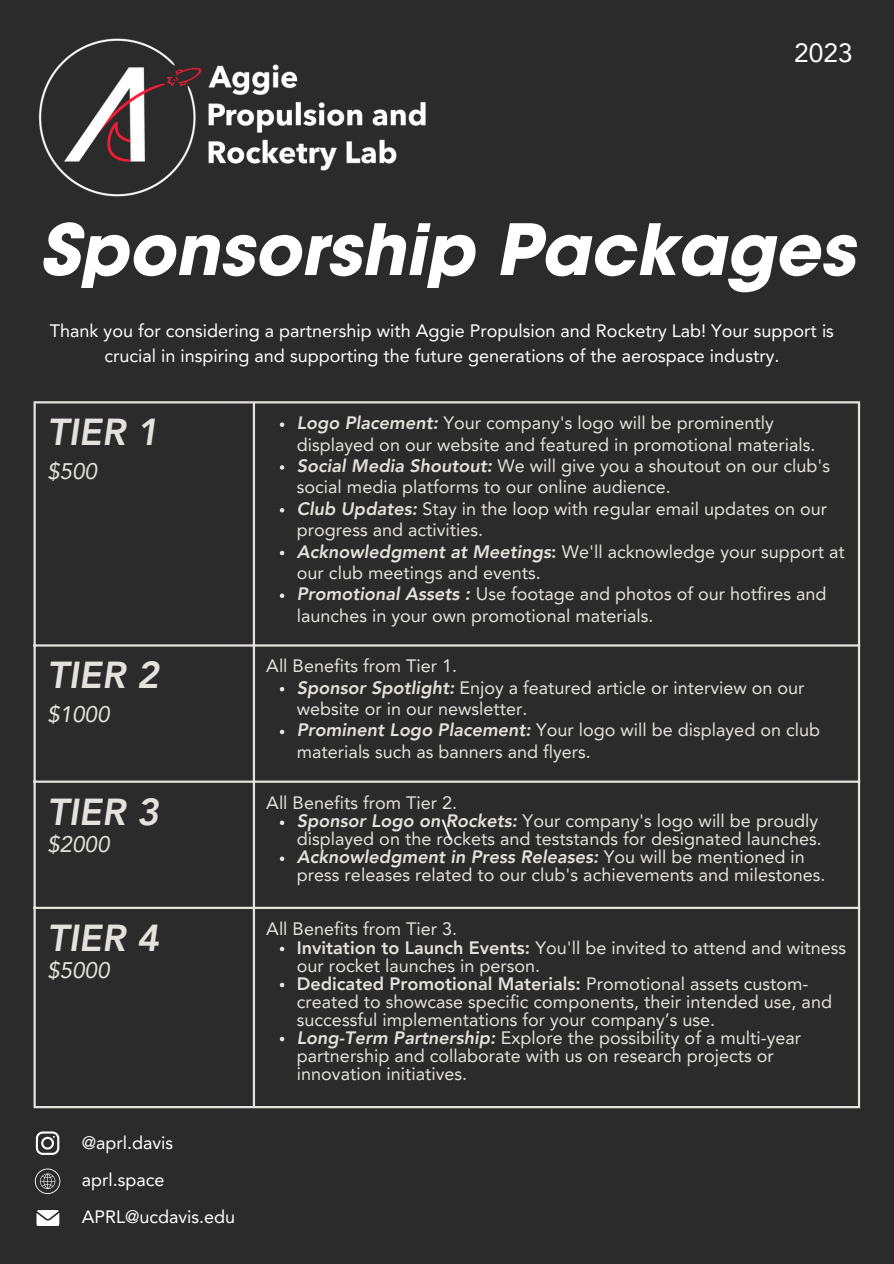
<style>
.page{position:relative;width:894px;height:1264px;background:#fff}
.page>*{position:absolute;margin:0;border:0;box-sizing:border-box;transform-origin:0 0}
.t1{font:italic 700 70.05px "ITC Avant Garde Pro";color:#fff}
.t2{font:italic 800 37.5px "Avenir LT Pro";color:#e4e2dd}
.t3{font:26.25px "Avenir LT Pro";color:#fff}
.t4{font:italic 22.5px "Avenir LT Pro";color:#e4e2dd}
.t5{font:18px/21.3px "Avenir LT Pro";color:#e4e2dd}
.t6{font:18px/24.8px "Avenir LT Pro";color:#fff;text-align:center}
.s1{font-weight:800;font-style:italic}
.s2{font-weight:800}
</style>
<div class="page">
<div style="left:0;top:0;width:893px;height:1263px;background:#2b2b2b"></div>
<svg style="left:280px;top:422px;width:4px;height:5px"></svg>
<svg style="left:280px;top:465px;width:4px;height:4px"></svg>
<svg style="left:280px;top:508px;width:4px;height:4px"></svg>
<svg style="left:280px;top:550px;width:4px;height:5px"></svg>
<svg style="left:280px;top:593px;width:4px;height:5px"></svg>
<svg style="left:280px;top:687px;width:4px;height:4px"></svg>
<svg style="left:280px;top:729px;width:4px;height:5px"></svg>
<svg style="left:280px;top:820px;width:4px;height:5px"></svg>
<svg style="left:280px;top:856px;width:4px;height:5px"></svg>
<svg style="left:280px;top:946px;width:4px;height:5px"></svg>
<svg style="left:280px;top:982px;width:4px;height:5px"></svg>
<svg style="left:280px;top:1036px;width:4px;height:5px"></svg>
<hr style="left:33px;top:403px;width:3px;height:702px;background:#e4e2dd">
<hr style="left:253px;top:403px;width:2px;height:702px;background:#e4e2dd">
<hr style="left:857px;top:403px;width:2px;height:702px;background:#e4e2dd">
<hr style="left:33px;top:401px;width:826px;height:2px;background:#e4e2dd">
<hr style="left:33px;top:644px;width:826px;height:2px;background:#e4e2dd">
<hr style="left:33px;top:780px;width:826px;height:2px;background:#e4e2dd">
<hr style="left:33px;top:906px;width:826px;height:3px;background:#e4e2dd">
<hr style="left:33px;top:1105px;width:826px;height:3px;background:#e4e2dd">
<img style="left:38px;top:38px;width:388px;height:159px">
<svg style="left:36px;top:1131px;width:23px;height:23px"></svg>
<svg style="left:35px;top:1168px;width:25px;height:25px"></svg>
<svg style="left:36px;top:1210px;width:23px;height:15px"></svg>
<p class="t3" style="left:794px;top:43px;width:60px">2023</p>
<p class="t1" style="left:39px;top:223px;width:816px">Sponsorship Packages</p>
<p class="t6" style="left:50px;top:320px;width:785px">Thank you for considering a partnership with Aggie Propulsion and Rocketry Lab! Your support is crucial in inspiring and supporting the future generations of the aerospace industry.</p>
<p class="t2" style="left:47px;top:416px;width:113px">TIER 1</p>
<p class="t5" style="left:297px;top:414px;width:520px"><span class="s1">Logo Placement:</span> Your company's logo will be prominently displayed on our website and featured in promotional materials.</p>
<p class="t5" style="left:297px;top:456px;width:534px"><span class="s1">Social Media Shoutout:</span> We will give you a shoutout on our club's social media platforms to our online audience.</p>
<p class="t5" style="left:297px;top:499px;width:531px"><span class="s1">Club Updates:</span> Stay in the loop with regular email updates on our progress and activities.</p>
<p class="t5" style="left:297px;top:542px;width:549px"><span class="s1">Acknowledgment at Meetings</span><span class="s2">:</span> We'll acknowledge your support at our club meetings and events.</p>
<p class="t5" style="left:297px;top:585px;width:531px"><span class="s1">Promotional Assets :</span> Use footage and photos of our hotfires and launches in your own promotional materials.</p>
<p class="t4" style="left:47px;top:461px;width:52px">$500</p>
<p class="t2" style="left:47px;top:659px;width:113px">TIER 2</p>
<p class="t4" style="left:47px;top:704px;width:64px">$1000</p>
<p class="t2" style="left:47px;top:796px;width:113px">TIER 3</p>
<p class="t4" style="left:47px;top:834px;width:64px">$2000</p>
<p class="t2" style="left:47px;top:922px;width:113px">TIER 4</p>
<p class="t4" style="left:47px;top:960px;width:64px">$5000</p>
<p class="t6" style="left:82px;top:1131px;width:93px">@aprl.davis</p>
<p class="t6" style="left:82px;top:1168px;width:84px">aprl.space</p>
<p class="t6" style="left:82px;top:1205px;width:155px">APRL@ucdavis.edu</p>
<p class="t5" style="left:266px;top:657px;width:192px">All Benefits from Tier 1.</p>
<p class="t5" style="left:297px;top:678px;width:509px"><span class="s1">Sponsor Spotlight:</span> Enjoy a featured article or interview on our website or in our newsletter.</p>
<p class="t5" style="left:297px;top:721px;width:524px"><span class="s1">Prominent Logo Placement:</span> Your logo will be displayed on club materials such as banners and flyers.</p>
<p class="t5" style="left:266px;top:794px;width:192px">All Benefits from Tier 2.</p>
<p class="t5" style="left:297px;top:813px;width:526px;line-height:18px"><span class="s1">Sponsor Logo on Rockets:</span> Your company's logo will be proudly displayed on the rockets and teststands for designated launches.</p>
<p class="t5" style="left:297px;top:849px;width:530px;line-height:18px"><span class="s1">Acknowledgment in Press Releases:</span> You will be mentioned in press releases related to our club's achievements and milestones.</p>
<p class="t3" style="left:442px;top:818px;width:11px">\</p>
<p class="t5" style="left:266px;top:920px;width:192px">All Benefits from Tier 3.</p>
<p class="t5" style="left:297px;top:939px;width:550px;line-height:18px"><span class="s2">Invitation to Launch Events:</span> You'll be invited to attend and witness our rocket launches in person.</p>
<p class="t5" style="left:297px;top:975px;width:536px;line-height:18px"><span class="s2">Dedicated Promotional Materials:</span> Promotional assets custom&shy;created to showcase specific components, their intended use, and successful implementations for your company’s use.</p>
<p class="t5" style="left:297px;top:1029px;width:505px;line-height:18px"><span class="s1">Long-Term Partnership:</span> Explore the possibility of a multi-year partnership and collaborate with us on research projects or innovation initiatives.</p>
</div>
